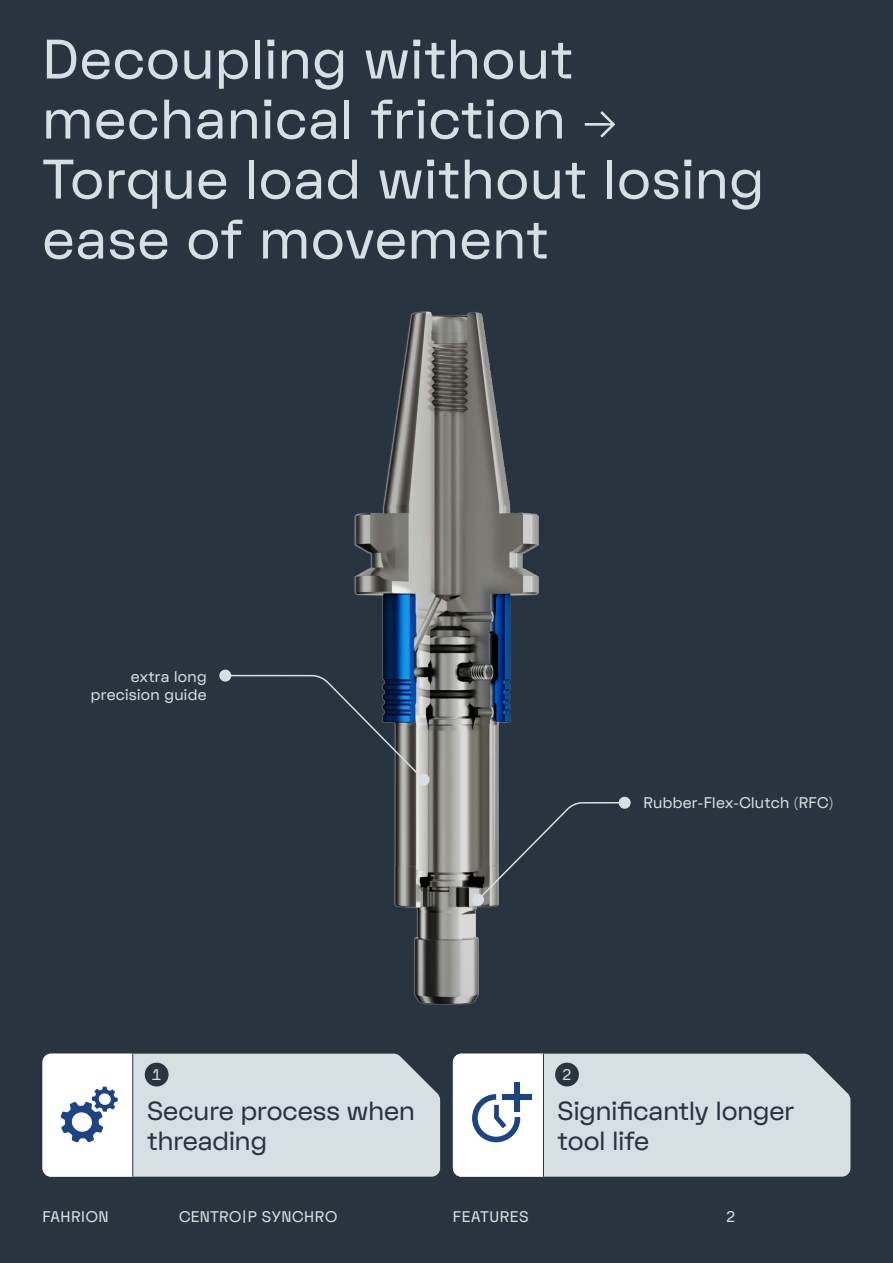
<style>
.page{position:relative;width:893px;height:1263px;background:#283440}
.page>*{position:absolute;margin:0;border:0;box-sizing:border-box;transform-origin:0 0}
.t1{font:54px/60px "FK Display Regular Alt";letter-spacing:.02em;color:#d6dfe3}
.t2{font:25.5px/30px "FK Display Regular Alt";color:#283440}
.t3{font:15px/18px "FK Display Regular Alt";letter-spacing:.02em;color:#d6dfe3;text-align:right}
.t4{font:15px "FK Display Regular Alt";letter-spacing:.04em;color:#d6dfe3}
</style>
<div class="page">
<div style="left:544px;top:1054px;width:306px;height:123px;background:#d6dfe3"></div>
<div style="left:453px;top:1054px;width:90px;height:123px;background:#fff"></div>
<div style="left:133px;top:1054px;width:307px;height:123px;background:#d6dfe3"></div>
<div style="left:43px;top:1054px;width:89px;height:123px;background:#fff"></div>
<svg style="left:61px;top:1087px;width:57px;height:55px"></svg>
<div style="left:503px;top:1094px;width:29px;height:5px;background:#1e4382"></div>
<div style="left:515px;top:1082px;width:5px;height:29px;background:#1e4382"></div>
<svg style="left:472px;top:1094px;width:48px;height:48px"></svg>
<img style="left:354px;top:311px;width:185px;height:694px">
<div style="left:555px;top:1063px;width:24px;height:23px;background:#283440;border-radius:50%"></div>
<div style="left:145px;top:1063px;width:24px;height:23px;background:#283440;border-radius:50%"></div>
<svg style="left:477px;top:801px;width:146px;height:100px"></svg>
<div style="left:619px;top:797px;width:12px;height:12px;background:#d6dfe3;border-radius:50%"></div>
<div style="left:472px;top:894px;width:12px;height:12px;background:#d6dfe3;border-radius:50%"></div>
<svg style="left:227px;top:674px;width:198px;height:107px"></svg>
<div style="left:219px;top:670px;width:12px;height:12px;background:#d6dfe3;border-radius:50%"></div>
<div style="left:418px;top:774px;width:12px;height:12px;background:#d6dfe3;border-radius:50%"></div>
<p class="t1" style="left:43px;top:27px;width:723px">Decoupling without mechanical friction →<br>Torque load without losing ease of movement</p>
<p class="t3" style="left:91px;top:667px;width:117px">extra long precision guide</p>
<p class="t3" style="left:643px;top:793px;width:191px">Rubber-Flex-Clutch (RFC)</p>
<p class="t3" style="left:152px;top:1065px;width:11px">1</p>
<p class="t3" style="left:562px;top:1065px;width:11px">2</p>
<p class="t2" style="left:147px;top:1094px;width:269px">Secure process when threading</p>
<p class="t2" style="left:558px;top:1094px;width:238px">Significantly longer tool life</p>
<p class="t4" style="left:43px;top:1205px;width:68px">FAHRION</p>
<p class="t3" style="left:179px;top:1207px;width:159px">CENTRO|P SYNCHRO</p>
<p class="t4" style="left:453px;top:1205px;width:77px">FEATURES</p>
<p class="t3" style="left:726px;top:1207px;width:10px">2</p>
</div>
